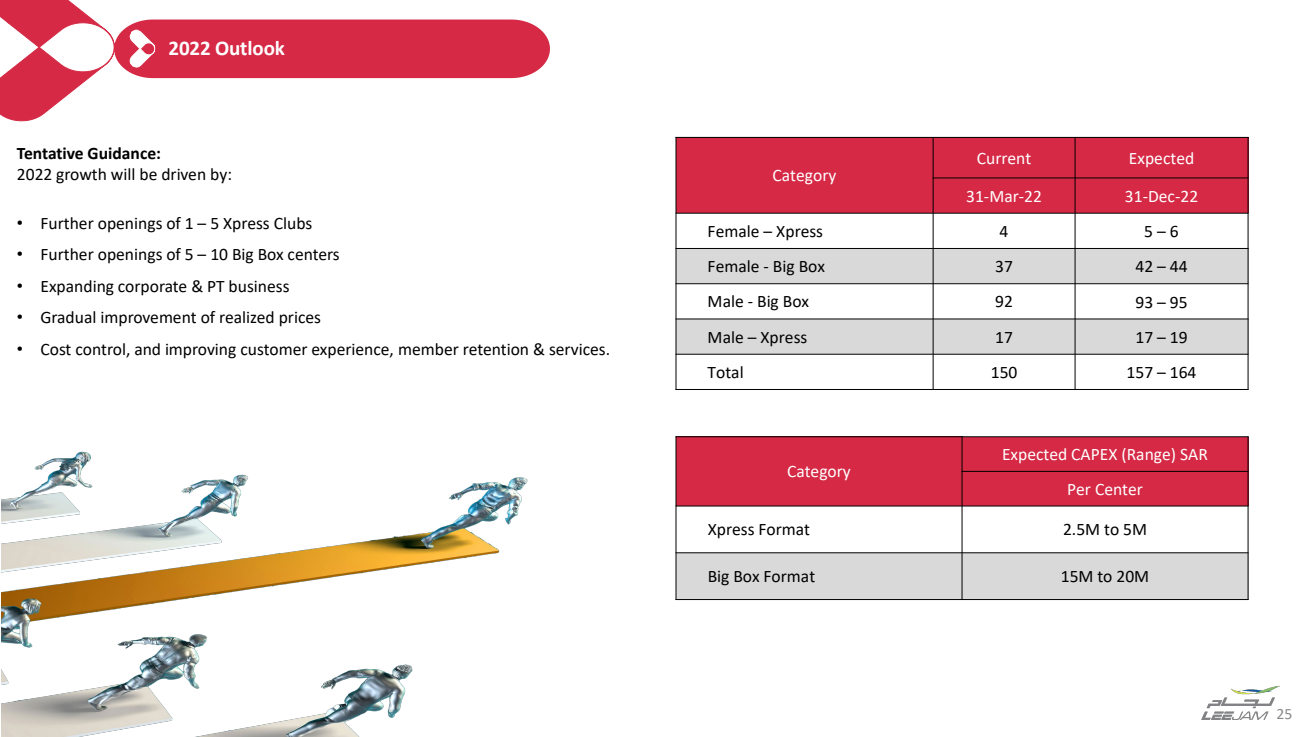
<style>
.page{position:relative;width:1310px;height:737px;background:#fff}
.page>*{position:absolute;margin:0;border:0;box-sizing:border-box;transform-origin:0 0}
.t1{font:700 21px "Calibri";letter-spacing:-.005em;color:#fff}
.t2{font:17.5px "Calibri";color:#000}
.t3{font:17.5px/34.6px "Calibri";color:#fff;text-align:center}
.t4{font:700 17.5px "Calibri";color:#000}
.t5{font:15.75px "Calibri";color:#898989}
.s1{font-family:"Arial"}
</style>
<div class="page">
<svg style="left:0;top:0;width:550px;height:121px"></svg>
<img style="left:1px;top:451px;width:527px;height:286px">
<div style="left:676px;top:437px;width:286px;height:69px;background:#d52945"></div>
<div style="left:962px;top:437px;width:286px;height:34px;background:#d52945"></div>
<div style="left:962px;top:471px;width:286px;height:35px;background:#d52945"></div>
<div style="left:676px;top:553px;width:286px;height:46px;background:#d9d9d9"></div>
<div style="left:962px;top:553px;width:286px;height:46px;background:#d9d9d9"></div>
<hr style="left:961px;top:436px;width:1px;height:164px;background:#000">
<hr style="left:961px;top:471px;width:287px;height:1px;background:#000">
<hr style="left:675px;top:505px;width:573px;height:1px;background:#000">
<hr style="left:675px;top:552px;width:573px;height:1px;background:#000">
<hr style="left:675px;top:436px;width:1px;height:164px;background:#000">
<hr style="left:1247px;top:436px;width:1px;height:164px;background:#000">
<hr style="left:675px;top:436px;width:573px;height:1px;background:#000">
<hr style="left:675px;top:599px;width:573px;height:1px;background:#000">
<div style="left:676px;top:137px;width:257px;height:76px;background:#d52945"></div>
<div style="left:933px;top:137px;width:142px;height:41px;background:#d52945"></div>
<div style="left:1075px;top:137px;width:173px;height:41px;background:#d52945"></div>
<div style="left:933px;top:178px;width:142px;height:35px;background:#d52945"></div>
<div style="left:1075px;top:178px;width:173px;height:35px;background:#d52945"></div>
<div style="left:676px;top:248px;width:257px;height:36px;background:#d9d9d9"></div>
<div style="left:933px;top:248px;width:142px;height:36px;background:#d9d9d9"></div>
<div style="left:1075px;top:248px;width:173px;height:36px;background:#d9d9d9"></div>
<div style="left:676px;top:319px;width:257px;height:35px;background:#d9d9d9"></div>
<div style="left:933px;top:319px;width:142px;height:35px;background:#d9d9d9"></div>
<div style="left:1075px;top:319px;width:173px;height:35px;background:#d9d9d9"></div>
<hr style="left:933px;top:137px;width:1px;height:253px;background:#000">
<hr style="left:1074px;top:137px;width:1px;height:253px;background:#000">
<hr style="left:933px;top:177px;width:315px;height:1px;background:#000">
<hr style="left:675px;top:213px;width:573px;height:1px;background:#000">
<hr style="left:675px;top:248px;width:573px;height:1px;background:#000">
<hr style="left:675px;top:283px;width:573px;height:1px;background:#000">
<hr style="left:675px;top:318px;width:573px;height:1px;background:#000">
<hr style="left:675px;top:354px;width:573px;height:1px;background:#000">
<hr style="left:675px;top:137px;width:1px;height:253px;background:#000">
<hr style="left:1247px;top:137px;width:1px;height:253px;background:#000">
<hr style="left:675px;top:137px;width:573px;height:1px;background:#000">
<hr style="left:675px;top:389px;width:573px;height:1px;background:#000">
<img style="left:1201px;top:685px;width:79px;height:35px">
<p class="t1" style="left:169px;top:33px;width:118px">2022 Outlook</p>
<p class="t4" style="left:17px;top:140px;width:146px">Tentative Guidance:</p>
<p class="t2" style="left:17px;top:162px;width:217px">2022 growth will be driven by:</p>
<p class="t2" style="left:17px;top:211px;width:297px"><span class="s1">•</span> Further openings of 1 – 5 Xpress Clubs</p>
<p class="t2" style="left:17px;top:242px;width:324px"><span class="s1">•</span> Further openings of 5 – 10 Big Box centers</p>
<p class="t2" style="left:17px;top:274px;width:274px"><span class="s1">•</span> Expanding corporate &amp; PT business</p>
<p class="t2" style="left:17px;top:305px;width:306px"><span class="s1">•</span> Gradual improvement of realized prices</p>
<p class="t2" style="left:17px;top:337px;width:595px"><span class="s1">•</span> Cost control, and improving customer experience, member retention &amp; services.</p>
<p class="t3" style="left:772px;top:158px;width:65px">Category</p>
<p class="t3" style="left:977px;top:140px;width:56px">Current</p>
<p class="t3" style="left:1129px;top:140px;width:67px">Expected</p>
<p class="t3" style="left:966px;top:178px;width:77px">31-Mar-22</p>
<p class="t3" style="left:1125px;top:178px;width:75px">31-Dec-22</p>
<p class="t2" style="left:707px;top:219px;width:117px">Female – Xpress</p>
<p class="t2" style="left:999px;top:219px;width:10px">4</p>
<p class="t2" style="left:1144px;top:219px;width:36px">5 –6</p>
<p class="t2" style="left:708px;top:254px;width:119px">Female - Big Box</p>
<p class="t2" style="left:995px;top:254px;width:19px">37</p>
<p class="t2" style="left:1135px;top:254px;width:54px">42 – 44</p>
<p class="t2" style="left:708px;top:289px;width:103px">Male - Big Box</p>
<p class="t2" style="left:995px;top:289px;width:19px">92</p>
<p class="t2" style="left:1135px;top:290px;width:54px">93 – 95</p>
<p class="t2" style="left:708px;top:325px;width:101px">Male – Xpress</p>
<p class="t2" style="left:995px;top:325px;width:19px">17</p>
<p class="t2" style="left:1135px;top:325px;width:54px">17 – 19</p>
<p class="t2" style="left:708px;top:360px;width:38px">Total</p>
<p class="t2" style="left:991px;top:360px;width:28px">150</p>
<p class="t2" style="left:1126px;top:360px;width:71px">157 – 164</p>
<p class="t3" style="left:787px;top:454px;width:65px">Category</p>
<p class="t3" style="left:1002px;top:436px;width:207px">Expected CAPEX (Range) SAR<br>Per Center</p>
<p class="t2" style="left:708px;top:517px;width:104px">Xpress Format</p>
<p class="t2" style="left:1063px;top:517px;width:85px">2.5M to 5M</p>
<p class="t2" style="left:708px;top:564px;width:109px">Big Box Format</p>
<p class="t2" style="left:1061px;top:564px;width:90px">15M to 20M</p>
<p class="t5" style="left:1276px;top:703px;width:17px">25</p>
</div>
